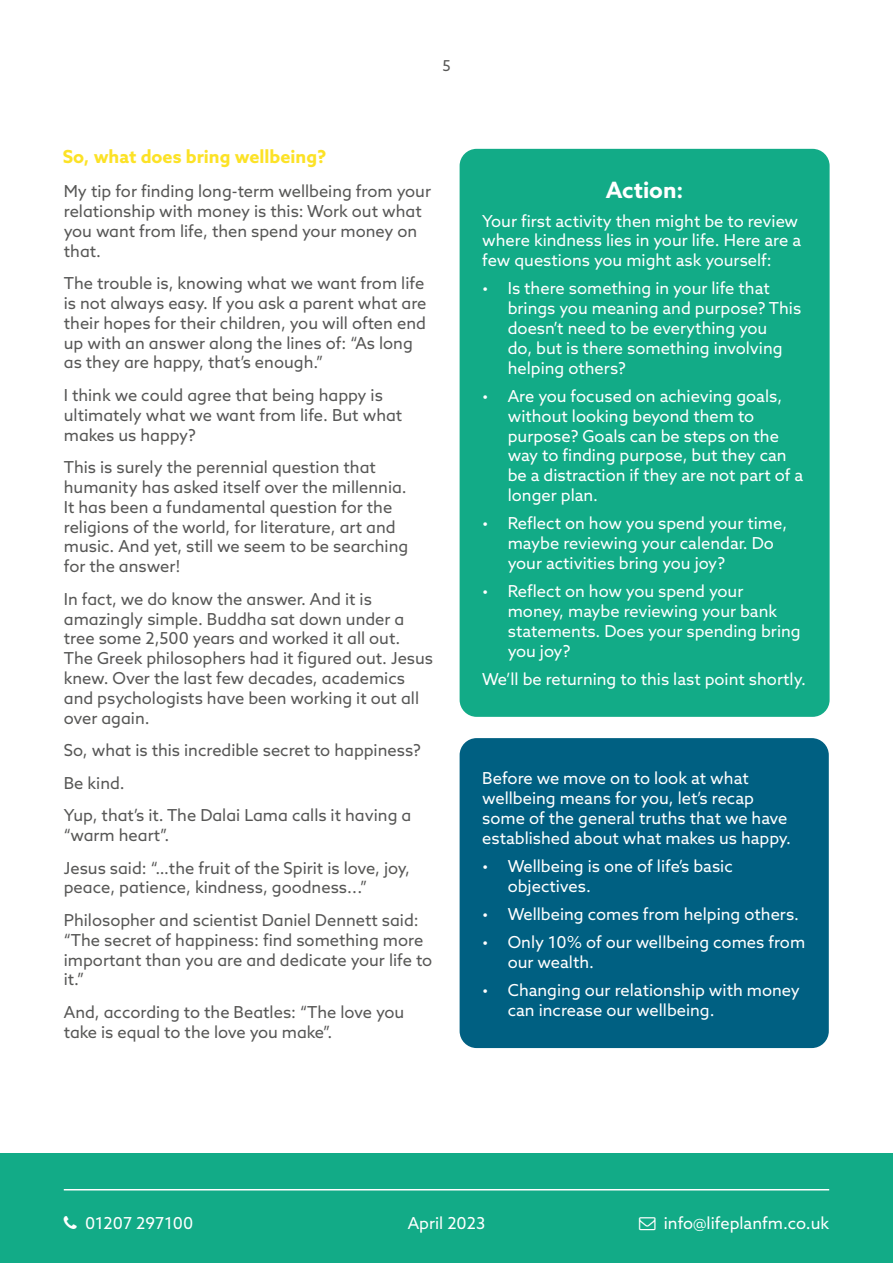
<style>
.page{position:relative;width:893px;height:1263px;background:#fff}
.page>*{position:absolute;margin:0;border:0;box-sizing:border-box;transform-origin:0 0}
.t1{font:700 22.5px "Azo Sans";color:#fff}
.t2{font:700 18px "Azo Sans";color:#fce226}
.t3{font:16.5px/19.8px "Azo Sans";color:#575756}
.t4{font:16.5px/19.8px "Azo Sans";color:#fff}
.t5{font:15px "Azo Sans";color:#575756}
</style>
<div class="page">
<div style="left:0;top:1153px;width:893px;height:110px;background:#12ab87"></div>
<hr style="left:64px;top:1189px;width:765px;height:1px;background:#fff">
<div style="left:460px;top:149px;width:370px;height:568px;background:#12ab87;border-radius:17px"></div>
<div style="left:460px;top:738px;width:369px;height:310px;background:#006082;border-radius:17px"></div>
<p class="t5" style="left:442px;top:56px;width:10px">5</p>
<p class="t2" style="left:63px;top:145px;width:265px">So, what does bring wellbeing?</p>
<p class="t3" style="left:64px;top:181px;width:369px">My tip for finding long-term wellbeing from your relationship with money is this: Work out what you want from life, then spend your money on that.</p>
<p class="t3" style="left:64px;top:273px;width:364px">The trouble is, knowing what we want from life is not always easy. If you ask a parent what are their hopes for their children, you will often end up with an answer along the lines of: “As long as they are happy, that’s enough.”</p>
<p class="t3" style="left:64px;top:385px;width:340px">I think we could agree that being happy is ultimately what we want from life. But what makes us happy?</p>
<p class="t3" style="left:64px;top:457px;width:346px">This is surely the perennial question that humanity has asked itself over the millennia.<br>It has been a fundamental question for the religions of the world, for literature, art and music. And yet, still we seem to be searching for the answer!</p>
<p class="t3" style="left:64px;top:589px;width:371px">In fact, we do know the answer. And it is amazingly simple. Buddha sat down under a tree some 2,500 years and worked it all out.<br>The Greek philosophers had it figured out. Jesus knew. Over the last few decades, academics and psychologists have been working it out all over again.</p>
<p class="t3" style="left:64px;top:734px;width:359px;line-height:32.5px">So, what is this incredible secret to happiness?<br>Be kind.<br>Yup, that’s it. The Dalai Lama calls it having a</p>
<p class="t3" style="left:64px;top:819px;width:348px;line-height:32.5px">“warm heart”.<br>Jesus said: “…the fruit of the Spirit is love, joy,</p>
<p class="t3" style="left:64px;top:871px;width:356px;line-height:32.5px">peace, patience, kindness, goodness...”<br>Philosopher and scientist Daniel Dennett said:</p>
<p class="t3" style="left:64px;top:930px;width:370px">“The secret of happiness: find something more important than you are and dedicate your life to it.”</p>
<p class="t3" style="left:64px;top:1002px;width:342px">And, according to the Beatles: “The love you take is equal to the love you make”.</p>
<h1 class="t1" style="left:606px;top:175px;width:79px">Action:</h1>
<p class="t4" style="left:482px;top:211px;width:320px">Your first activity then might be to review where kindness lies in your life. Here are a few questions you might ask yourself:</p>
<p class="t4" style="left:508px;top:278px;width:295px;text-indent:-26px">• Is there something in your life that brings you meaning and purpose? This doesn’t need to be everything you<br>do, but is there something involving helping others?</p>
<p class="t4" style="left:508px;top:386px;width:297px;text-indent:-26px">• Are you focused on achieving goals, without looking beyond them to purpose? Goals can be steps on the way to finding purpose, but they can be a distraction if they are not part of a longer plan.</p>
<p class="t4" style="left:508px;top:513px;width:281px;text-indent:-26px">• Reflect on how you spend your time, maybe reviewing your calendar. Do your activities bring you joy?</p>
<p class="t4" style="left:508px;top:581px;width:294px;text-indent:-26px">• Reflect on how you spend your money, maybe reviewing your bank statements. Does your spending bring you joy?</p>
<p class="t4" style="left:482px;top:669px;width:325px">We’ll be returning to this last point shortly.</p>
<p class="t4" style="left:482px;top:768px;width:310px">Before we move on to look at what wellbeing means for you, let’s recap some of the general truths that we have established about what makes us happy.</p>
<p class="t4" style="left:508px;top:856px;width:226px;text-indent:-26px">• Wellbeing is one of life’s basic objectives.</p>
<p class="t4" style="left:482px;top:904px;width:318px">• Wellbeing comes from helping others.</p>
<p class="t4" style="left:508px;top:932px;width:299px;text-indent:-26px">• Only 10% of our wellbeing comes from our wealth.</p>
<p class="t4" style="left:508px;top:980px;width:294px;text-indent:-26px">• Changing our relationship with money can increase our wellbeing.</p>
<p class="t4" style="left:85px;top:1213px;width:110px">01207 297100</p>
<p class="t4" style="left:664px;top:1213px;width:167px">info@lifeplanfm.co.uk</p>
<p class="t4" style="left:408px;top:1213px;width:79px">April 2023</p>
</div>
